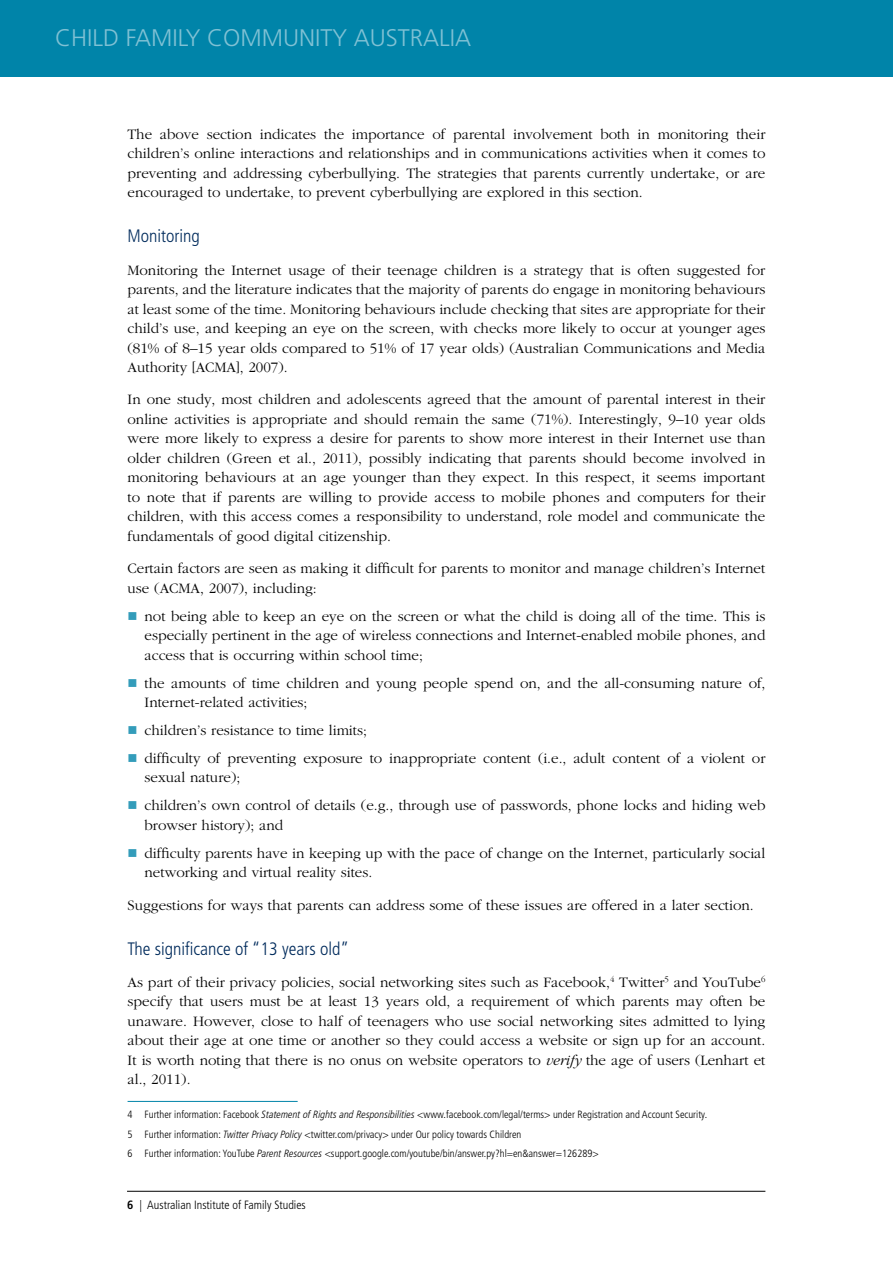
<style>
.page{position:relative;width:893px;height:1263px;background:#fff}
.page>*{position:absolute;margin:0;border:0;box-sizing:border-box;transform-origin:0 0}
.t1{font:300 24px "Frutiger LT";color:#80c1d4}
.Heading_3{font:300 condensed 18px "Frutiger LT";color:#002b5c}
.Body_Text{font:300 15px/19.5px "Garamond";color:#000;text-align:justify}
.t2{font:300 condensed 12px "Frutiger LT";color:#000}
.Footnote{font:300 condensed 10.5px "Frutiger LT";color:#000}
.s1{font-style:italic}
.s2{font-family:"Frutiger LT Pro";font-style:italic}
.s3{font-weight:700}
</style>
<div class="page">
<div style="left:0;top:0;width:893px;height:77px;background:#0084a9"></div>
<hr style="left:127px;top:1191px;width:638px;height:1px;background:#000">
<hr style="left:128px;top:1101px;width:170px;height:1px;background:#0084a9">
<h1 class="t1" style="left:55px;top:24px;width:418px">CHILD FAMILY COMMUNITY AUSTRALIA</h1>
<p class="Body_Text" style="left:128px;top:125px;width:639px">The above section indicates the importance of parental involvement both in monitoring their children’s online interactions and relationships and in communications activities when it comes to preventing and addressing cyberbullying. The strategies that parents currently undertake, or are encouraged to undertake, to prevent cyberbullying are explored in this section.</p>
<h4 class="Heading_3" style="left:128px;top:226px;width:74px">Monitoring</h4>
<p class="Body_Text" style="left:128px;top:260px;width:639px">Monitoring the Internet usage of their teenage children is a strategy that is often suggested for parents, and the literature indicates that the majority of parents do engage in monitoring behaviours at least some of the time. Monitoring behaviours include checking that sites are appropriate for their child’s use, and keeping an eye on the screen, with checks more likely to occur at younger ages (81% of 8–15 year olds compared to 51% of 17 year olds) (Australian Communications and Media Authority [ACMA], 2007).</p>
<p class="Body_Text" style="left:128px;top:390px;width:639px">In one study, most children and adolescents agreed that the amount of parental interest in their online activities is appropriate and should remain the same (71%). Interestingly, 9–10 year olds were more likely to express a desire for parents to show more interest in their Internet use than older children (Green et al., 2011), possibly indicating that parents should become involved in monitoring behaviours at an age younger than they expect. In this respect, it seems important to note that if parents are willing to provide access to mobile phones and computers for their children, with this access comes a responsibility to understand, role model and communicate the fundamentals of good digital citizenship.</p>
<p class="Body_Text" style="left:128px;top:559px;width:639px">Certain factors are seen as making it difficult for parents to monitor and manage children’s Internet use (ACMA, 2007), including:</p>
<p class="Body_Text" style="left:145px;top:606px;width:622px">not being able to keep an eye on the screen or what the child is doing all of the time. This is especially pertinent in the age of wireless connections and Internet-enabled mobile phones, and access that is occurring within school time;</p>
<p class="Body_Text" style="left:145px;top:673px;width:622px">the amounts of time children and young people spend on, and the all-consuming nature of,<br>Internet-related activities;</p>
<p class="Body_Text" style="left:145px;top:721px;width:224px">children’s resistance to time limits;</p>
<p class="Body_Text" style="left:145px;top:749px;width:622px">difficulty of preventing exposure to inappropriate content (i.e., adult content of a violent or sexual nature);</p>
<p class="Body_Text" style="left:145px;top:796px;width:622px">children’s own control of details (e.g., through use of passwords, phone locks and hiding web browser history); and</p>
<p class="Body_Text" style="left:145px;top:844px;width:622px">difficulty parents have in keeping up with the pace of change on the Internet, particularly social networking and virtual reality sites.</p>
<p class="Body_Text" style="left:128px;top:895px;width:628px">Suggestions for ways that parents can address some of these issues are offered in a later section.</p>
<h4 class="Heading_3" style="left:128px;top:938px;width:223px">The significance of “13 years old”</h4>
<p class="Body_Text" style="left:128px;top:973px;width:639px">As part of their privacy policies, social networking sites such as Facebook,<sup>4</sup> Twitter<sup>5</sup> and YouTube<sup>6 </sup>specify that users must be at least 13 years old, a requirement of which parents may often be unaware. However, close to half of teenagers who use social networking sites admitted to lying about their age at one time or another so they could access a website or sign up for an account.<br>It is worth noting that there is no onus on website operators to <span class="s1">verify</span> the age of users (Lenhart et al., 2011).</p>
<p class="Footnote" style="left:128px;top:1109px;width:581px">4 Further information: Facebook <span class="s2">Statement of Rights and Responsibilities</span> &lt;www.facebook.com/legal/terms&gt; under Registration and Account Security.</p>
<p class="Footnote" style="left:128px;top:1128px;width:395px">5 Further information: <span class="s2">Twitter Privacy Policy</span> &lt;twitter.com/privacy&gt; under Our policy towards Children</p>
<p class="Footnote" style="left:128px;top:1147px;width:473px">6 Further information: YouTube <span class="s2">Parent Resources</span> &lt;support.google.com/youtube/bin/answer.py?hl=en&amp;answer=126289&gt;</p>
<p class="t2" style="left:127px;top:1198px;width:180px"><span class="s3">6</span> | Australian Institute of Family Studies</p>
</div>
